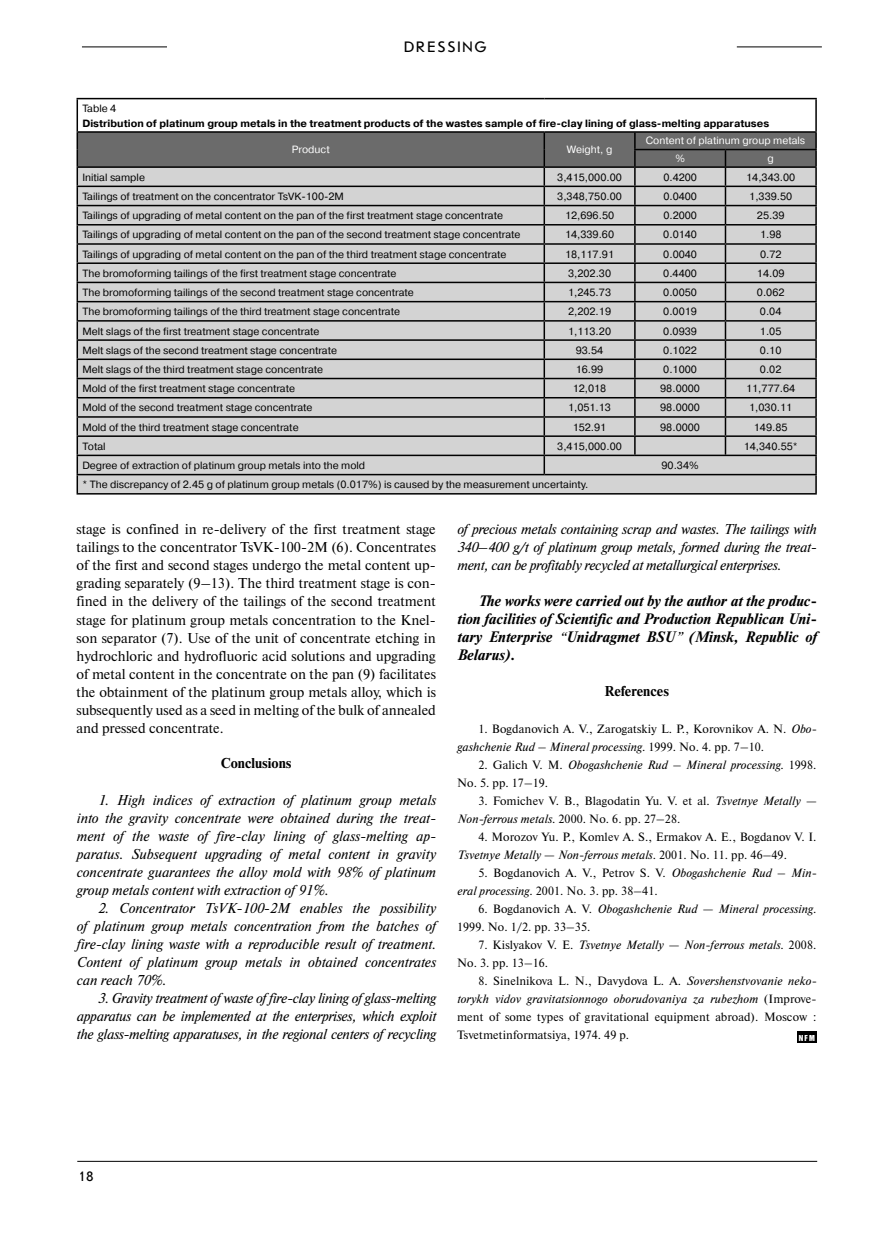
<style>
.page{position:relative;width:893px;height:1234px;background:#fff}
.page>*{position:absolute;margin:0;border:0;box-sizing:border-box;transform-origin:0 0}
.t1{font:15px "Journal Sans Serif";letter-spacing:.125em;color:#000}
.t2{font:italic 14.25px/18px "Newton C";letter-spacing:-.01em;color:#000;text-align:justify}
.t3{font:14.25px/18px "Newton C";color:#000;text-align:justify}
.t4{font:italic 700 14.25px/18px "Newton C";color:#000;text-align:justify}
.t5{font:700 14.25px "Newton C";color:#000}
.t6{font:13.5px "Journal Sans Serif";color:#000}
.t7{font:12px/18px "Newton C";letter-spacing:.01em;color:#000}
.t8{font:italic 12px/18px "Newton C";letter-spacing:.01em;color:#000}
.t9{font:10.5px "Pragmatica C";color:#000}
.t10{font:700 10.5px "Pragmatica C";color:#000}
.t11{font:10.5px/17.5px "Pragmatica C";color:#fff}
.t12{font:7.5px "Helvetica Inserat Cyr Upright";color:#fff}
.s1{font-weight:400}
.s2{font-style:italic}
.s3{font-style:normal}
</style>
<div class="page">
<hr style="left:77px;top:1160px;width:740px;height:1px;background:#000">
<hr style="left:82px;top:46px;width:85px;height:1px;background:#000">
<hr style="left:737px;top:46px;width:85px;height:1px;background:#000">
<hr style="left:77px;top:98px;width:467px;height:1px;background:#000">
<hr style="left:77px;top:99px;width:1px;height:32px;background:#000">
<hr style="left:544px;top:98px;width:273px;height:1px;background:#000">
<hr style="left:815px;top:99px;width:2px;height:32px;background:#000">
<hr style="left:77px;top:493px;width:740px;height:1px;background:#000">
<hr style="left:77px;top:131px;width:467px;height:2px;background:#000">
<hr style="left:544px;top:131px;width:273px;height:2px;background:#000">
<svg style="left:77px;top:132px;width:740px;height:361px;background:#b8b8b8"></svg>
<hr style="left:635px;top:166px;width:182px;height:2px;background:#000">
<div style="left:797px;top:1031px;width:19px;height:11px;background:#000"></div>
<h1 class="t1" style="left:404px;top:40px;width:84px">DRESSING</h1>
<p class="t9" style="left:82px;top:104px;width:35px">Table 4</p>
<p class="t10" style="left:82px;top:119px;width:688px">Distribution of platinum group metals in the treatment products of the wastes sample of fire-clay lining of glass-melting apparatuses</p>
<p class="t11" style="left:292px;top:142px;width:39px">Product</p>
<p class="t11" style="left:567px;top:142px;width:47px">Weight, g</p>
<p class="t11" style="left:675px;top:133px;width:131px;text-indent:-30px">Content of platinum group metals %</p>
<p class="t11" style="left:768px;top:150px;width:8px">g</p>
<p class="t9" style="left:82px;top:173px;width:64px">Initial sample</p>
<p class="t9" style="left:557px;top:173px;width:66px">3,415,000.00</p>
<p class="t9" style="left:663px;top:173px;width:35px">0.4200</p>
<p class="t9" style="left:746px;top:173px;width:51px">14,343.00</p>
<p class="t9" style="left:82px;top:192px;width:263px">Tailings of treatment on the concentrator TsVK-100-2М</p>
<p class="t9" style="left:557px;top:192px;width:66px">3,348,750.00</p>
<p class="t9" style="left:663px;top:192px;width:35px">0.0400</p>
<p class="t9" style="left:749px;top:192px;width:45px">1,339.50</p>
<p class="t9" style="left:82px;top:212px;width:422px">Tailings of upgrading of metal content on the pan of the first treatment stage concentrate</p>
<p class="t9" style="left:565px;top:212px;width:51px">12,696.50</p>
<p class="t9" style="left:663px;top:212px;width:35px">0.2000</p>
<p class="t9" style="left:757px;top:212px;width:29px">25.39</p>
<p class="t9" style="left:82px;top:231px;width:440px">Tailings of upgrading of metal content on the pan of the second treatment stage concentrate</p>
<p class="t9" style="left:565px;top:231px;width:51px">14,339.60</p>
<p class="t9" style="left:663px;top:231px;width:35px">0.0140</p>
<p class="t9" style="left:760px;top:231px;width:23px">1.98</p>
<p class="t9" style="left:82px;top:250px;width:426px">Tailings of upgrading of metal content on the pan of the third treatment stage concentrate</p>
<p class="t9" style="left:565px;top:250px;width:51px">18,117.91</p>
<p class="t9" style="left:663px;top:250px;width:35px">0.0040</p>
<p class="t9" style="left:760px;top:250px;width:23px">0.72</p>
<p class="t9" style="left:82px;top:269px;width:316px">The bromoforming tailings of the first treatment stage concentrate</p>
<p class="t9" style="left:568px;top:269px;width:45px">3,202.30</p>
<p class="t9" style="left:663px;top:269px;width:35px">0.4400</p>
<p class="t9" style="left:757px;top:269px;width:29px">14.09</p>
<p class="t9" style="left:82px;top:288px;width:333px">The bromoforming tailings of the second treatment stage concentrate</p>
<p class="t9" style="left:568px;top:288px;width:45px">1,245.73</p>
<p class="t9" style="left:663px;top:288px;width:35px">0.0050</p>
<p class="t9" style="left:757px;top:288px;width:29px">0.062</p>
<p class="t9" style="left:82px;top:308px;width:319px">The bromoforming tailings of the third treatment stage concentrate</p>
<p class="t9" style="left:568px;top:308px;width:45px">2,202.19</p>
<p class="t9" style="left:663px;top:308px;width:35px">0.0019</p>
<p class="t9" style="left:760px;top:308px;width:23px">0.04</p>
<p class="t9" style="left:82px;top:327px;width:239px">Melt slags of the first treatment stage concentrate</p>
<p class="t9" style="left:568px;top:327px;width:45px">1,113.20</p>
<p class="t9" style="left:663px;top:327px;width:35px">0.0939</p>
<p class="t9" style="left:760px;top:327px;width:23px">1.05</p>
<p class="t9" style="left:82px;top:346px;width:256px">Melt slags of the second treatment stage concentrate</p>
<p class="t9" style="left:576px;top:346px;width:29px">93.54</p>
<p class="t9" style="left:663px;top:346px;width:35px">0.1022</p>
<p class="t9" style="left:760px;top:346px;width:23px">0.10</p>
<p class="t9" style="left:82px;top:365px;width:242px">Melt slags of the third treatment stage concentrate</p>
<p class="t9" style="left:576px;top:365px;width:29px">16.99</p>
<p class="t9" style="left:663px;top:365px;width:35px">0.1000</p>
<p class="t9" style="left:760px;top:365px;width:23px">0.02</p>
<p class="t9" style="left:82px;top:384px;width:214px">Mold of the first treatment stage concentrate</p>
<p class="t9" style="left:573px;top:384px;width:35px">12,018</p>
<p class="t9" style="left:660px;top:384px;width:41px">98.0000</p>
<p class="t9" style="left:746px;top:384px;width:51px">11,777.64</p>
<p class="t9" style="left:82px;top:404px;width:232px">Mold of the second treatment stage concentrate</p>
<p class="t9" style="left:568px;top:404px;width:45px">1,051.13</p>
<p class="t9" style="left:660px;top:404px;width:41px">98.0000</p>
<p class="t9" style="left:749px;top:404px;width:45px">1,030.11</p>
<p class="t9" style="left:82px;top:423px;width:218px">Mold of the third treatment stage concentrate</p>
<p class="t9" style="left:573px;top:423px;width:35px">152.91</p>
<p class="t9" style="left:660px;top:423px;width:41px">98.0000</p>
<p class="t9" style="left:754px;top:423px;width:35px">149.85</p>
<p class="t9" style="left:82px;top:442px;width:25px">Total</p>
<p class="t9" style="left:557px;top:442px;width:66px">3,415,000.00</p>
<p class="t9" style="left:744px;top:442px;width:56px">14,340.55*</p>
<p class="t9" style="left:82px;top:461px;width:284px">Degree of extraction of platinum group metals into the mold</p>
<p class="t9" style="left:661px;top:461px;width:39px">90.34%</p>
<p class="t9" style="left:82px;top:480px;width:508px">* The discrepancy of 2.45 g of platinum group metals (0.017%) is caused by the measurement uncertainty.</p>
<p class="t3" style="left:77px;top:521px;width:361px">stage is confined in re-delivery of the first treatment stage tailings to the concentrator TsVK-100-2M (6). Concentrates of the first and second stages undergo the metal content up&shy;grading separately (9–13). The third treatment stage is con&shy;fined in the delivery of the tailings of the second treatment stage for platinum group metals concentration to the Knel&shy;son separator (7). Use of the unit of concentrate etching in hydrochloric and hydrofluoric acid solutions and upgrading of metal content in the concentrate on the pan (9) facilitates the obtainment of the platinum group metals alloy, which is subsequently used as a seed in melting of the bulk of annealed and pressed concentrate.</p>
<h2 class="t5" style="left:221px;top:757px;width:72px">Conclusions</h2>
<p class="t2" style="left:77px;top:791px;width:361px;text-indent:21px">1. High indices of extraction of platinum group metals into the gravity concentrate were obtained during the treat&shy;ment of the waste of fire-clay lining of glass-melting ap&shy;paratus. Subsequent upgrading of metal content in gravity concentrate guarantees the alloy mold with 98% of platinum group metals content with extraction of 91%.</p>
<p class="t2" style="left:77px;top:899px;width:361px;text-indent:21px">2. Concentrator TsVK-100-2M enables the possibility of platinum group metals concentration from the batches of fire-clay lining waste with a reproducible result of treatment.<br>Content of platinum group metals in obtained concentrates can reach 70%.</p>
<h2 class="t2" style="left:77px;top:989px;width:361px;text-indent:21px">3. Gravity treatment of waste of fire-clay lining of glass-melting apparatus can be implemented at the enterprises, which exploit the glass-melting apparatuses, in the regional centers of recycling</h2>
<h2 class="t2" style="left:457px;top:521px;width:361px">of precious metals containing scrap and wastes. The tailings with 340–400 g/t of platinum group metals, formed during the treat&shy;ment, can be profitably recycled at metallurgical enterprises.</h2>
<h2 class="t4" style="left:457px;top:593px;width:361px;text-indent:21px">The works were carried out by the author at the produc&shy;tion facilities of Scientific and Production Republican Uni&shy;tary Enterprise <span class="s1">“</span>Unidragmet BSU<span class="s1">”</span> (Minsk, Republic of Belarus).</h2>
<h2 class="t5" style="left:604px;top:685px;width:66px">References</h2>
<p class="t7" style="left:457px;top:720px;width:361px;text-indent:21px">1. Bogdanovich A. V., Zarogatskiy L. P., Korovni kov A. N. <span class="s2">Obo&shy;gashchenie Rud – Mineral processing.</span> 1999. No. 4. pp. 7–10.</p>
<p class="t8" style="left:457px;top:756px;width:361px;text-indent:21px"><span class="s3">2. Galich V. M.</span> Obogashchenie Rud – Mineral processing<span class="s3">. 1998.<br>No. 5. pp. 17–19.</span></p>
<p class="t7" style="left:457px;top:792px;width:361px;text-indent:21px">3. Fomichev V. B., Blagodatin Yu. V. et al. <span class="s2">Tsvetnye Metally —<br>Non-ferrous metals</span>. 2000. No. 6. pp. 27–28.</p>
<p class="t7" style="left:457px;top:828px;width:361px;text-indent:21px">4. Morozov Yu. P., Komlev A. S., Ermakov A. E., Bogda nov V. I.<br><span class="s2">Tsvetnye Metally — Non-ferrous metals</span>. 2001. No. 11. pp. 46–49.</p>
<p class="t7" style="left:457px;top:864px;width:361px;text-indent:21px">5. Bogdanovich A. V., Petrov S. V. <span class="s2">Obogashchenie Rud – Min&shy;eral processing.</span> 2001. No. 3. pp. 38–41.</p>
<p class="t7" style="left:457px;top:900px;width:361px;text-indent:21px">6. Bogdanovich A. V. <span class="s2">Obogashchenie Rud — Mineral processing.<br></span>1999. No. 1/2. pp. 33–35.</p>
<p class="t7" style="left:457px;top:936px;width:361px;text-indent:21px">7. Kislyakov V. E. <span class="s2">Tsvetnye Metally — Non-ferrous metals.</span> 2008.<br>No. 3. pp. 13–16.</p>
<p class="t7" style="left:457px;top:972px;width:361px;text-align:justify;text-indent:21px">8. Sinelnikova L. N., Davydova L. A. <span class="s2">Sovershenstvovanie neko&shy;torykh vidov gravitatsionnogo oborudovaniya za rubezhom</span> (Improve&shy;ment of some types of gravitational equipment abroad). Moscow :<br>Tsvetmetinformatsiya, 1974. 49 p.</p>
<p class="t12" style="left:799px;top:1034px;width:17px">NFM</p>
<p class="t6" style="left:79px;top:1170px;width:16px">18</p>
</div>
